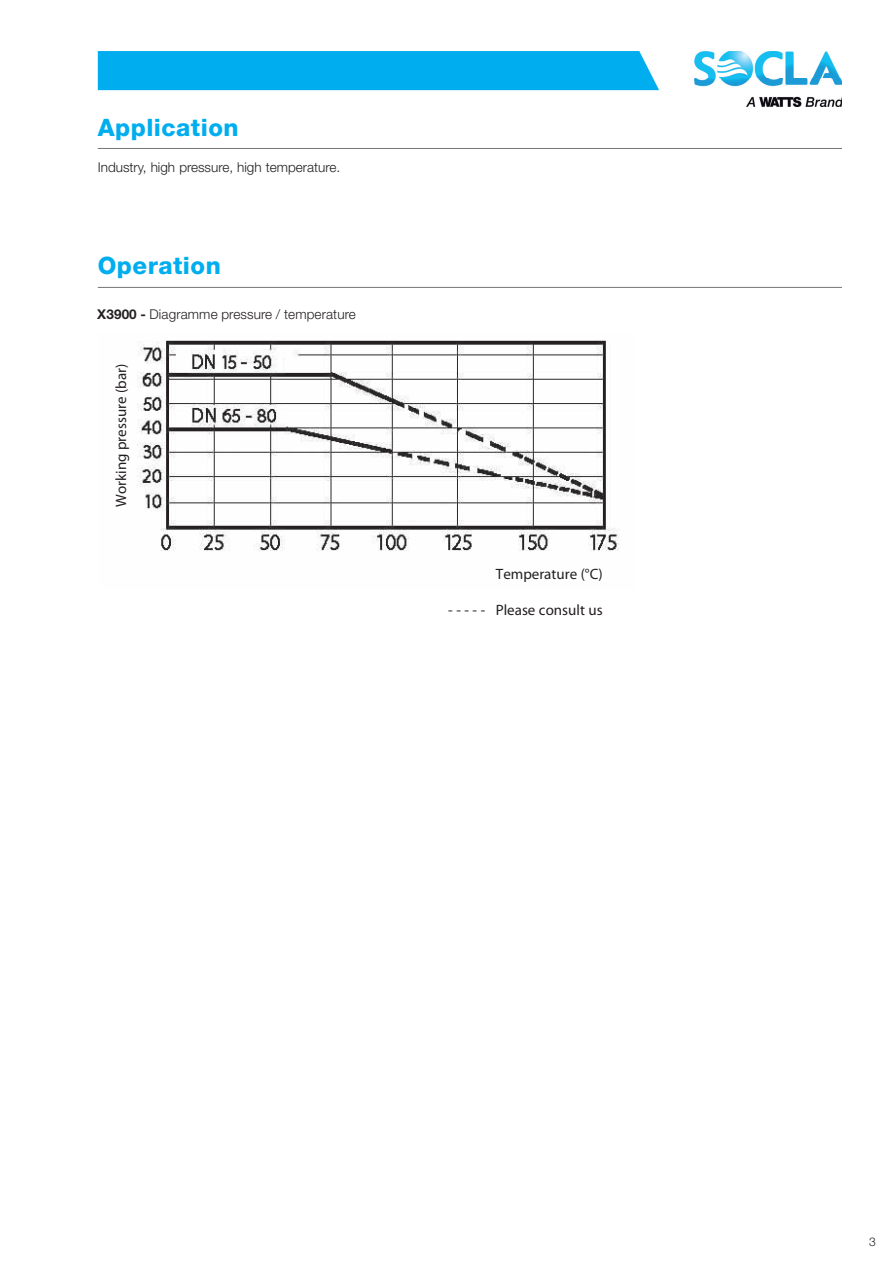
<style>
.page{position:relative;width:893px;height:1263px;background:#fff}
.page>*{position:absolute;margin:0;border:0;box-sizing:border-box;transform-origin:0 0}
.t1{font:800 24px "Helvetica Neue LT Std";letter-spacing:.02em;color:#00aeef}
.t2{font:15px "Myriad Pro";color:#231f20}
.t3{font:300 13.5px "Helvetica Neue LT Std";color:#231f20}
.t4{font:300 12px "Helvetica Neue LT Std";color:#231f20}
.s1{font-weight:700}
</style>
<div class="page">
<div style="left:98px;top:51px;width:561px;height:39px;background:#00aeef"></div>
<img style="left:695px;top:51px;width:147px;height:56px">
<hr style="left:98px;top:148px;width:744px;height:1px;background:#757679">
<hr style="left:98px;top:287px;width:744px;height:1px;background:#757679">
<img style="left:137px;top:340px;width:483px;height:211px">
<h1 class="t1" style="left:98px;top:113px;width:142px">Application</h1>
<p class="t3" style="left:98px;top:159px;width:244px">Industry, high pressure, high temperature.</p>
<h1 class="t1" style="left:98px;top:252px;width:124px">Operation</h1>
<p class="t3" style="left:97px;top:306px;width:260px"><span class="s1">X3900 -</span> Diagramme pressure / temperature</p>
<p class="t2" style="left:113px;top:507px;width:144px;rotate:-90deg">Working pressure (bar)</p>
<p class="t2" style="left:496px;top:566px;width:108px">Temperature (°C)</p>
<p class="t2" style="left:448px;top:602px;width:156px">- - - - - Please consult us</p>
<p class="t4" style="left:869px;top:1234px;width:8px">3</p>
</div>
